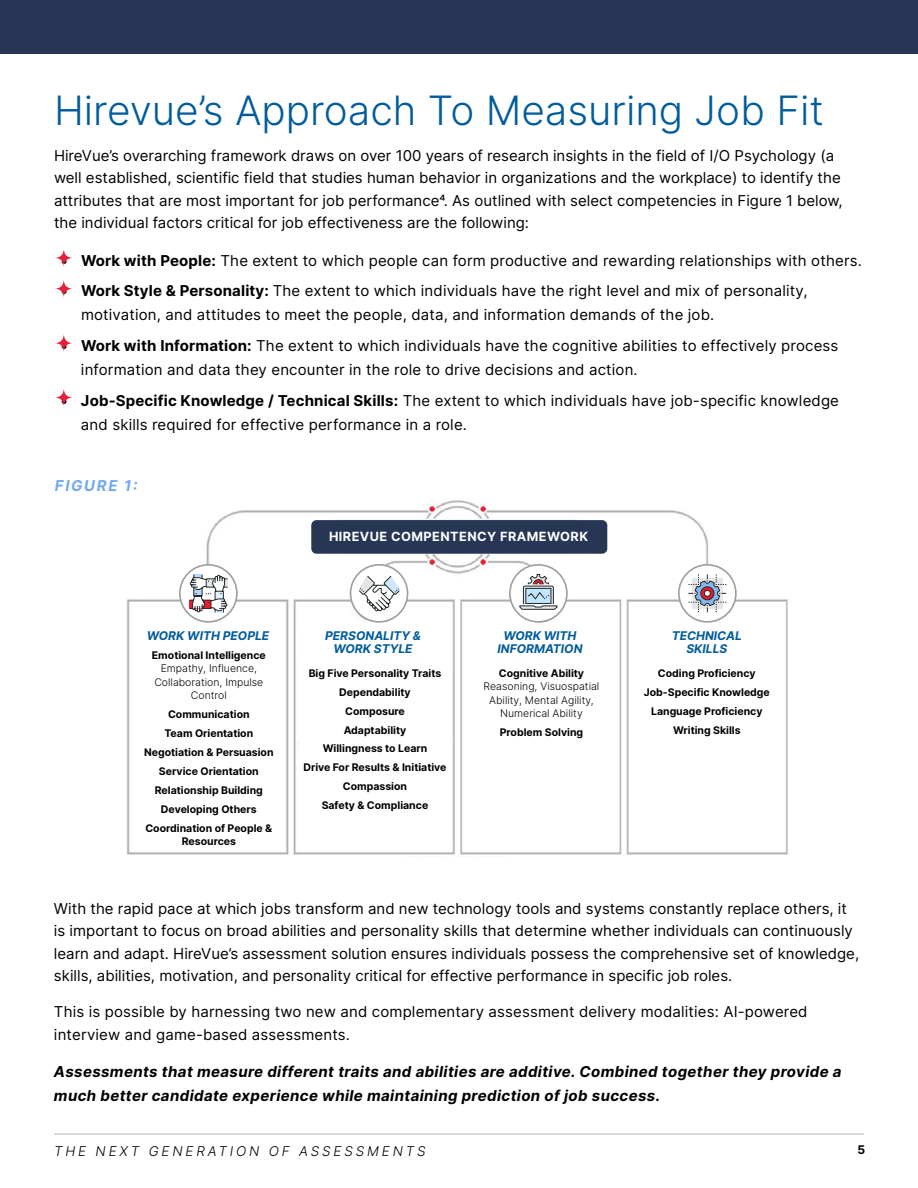
<style>
.page{position:relative;width:918px;height:1188px;background:#fff}
.page>*{position:absolute;margin:0;border:0;box-sizing:border-box;transform-origin:0 0}
.t1{font:300 40.5px "Inter";color:#005c9c}
.t2{font:15px/22.5px "Inter";color:#000}
.t3{font:italic 700 15px/24px "Inter";letter-spacing:.025em;color:#000}
.t4{font:italic 700 15px "Inter";letter-spacing:.11em;color:#73abf0}
.t5{font:italic 300 13.5px "Inter";letter-spacing:.21em;color:#000}
.t6{font:700 12.75px "Inter";letter-spacing:.035em;color:#fff}
.t7{font:italic 700 12px/13.5px "Inter";color:#005c9c;text-align:center}
.t8{font:700 12px "Inter";color:#000}
.t9{font:700 10.5px/18.9px "Inter";color:#000;text-align:center}
.t10{font:300 10.5px/13.5px "Inter";color:#000;text-align:center}
.s1{font-weight:700}
</style>
<div class="page">
<hr style="left:54px;top:1134px;width:810px;height:1px;background:#b3b4b5">
<div style="left:0;top:0;width:918px;height:54px;background:#263654"></div>
<svg style="left:54px;top:248px;width:20px;height:20px"></svg>
<svg style="left:54px;top:279px;width:20px;height:19px"></svg>
<svg style="left:54px;top:333px;width:20px;height:20px"></svg>
<svg style="left:54px;top:388px;width:20px;height:19px"></svg>
<img style="left:126px;top:500px;width:662px;height:355px">
<div style="left:311px;top:520px;width:296px;height:34px;background:#263654;border-radius:5px"></div>
<div style="left:180px;top:565px;width:57px;height:57px;background:#fff;border-radius:50%"></div>
<div style="left:179px;top:564px;width:59px;height:59px;border:2px solid #9d9fa2;border-radius:50%"></div>
<div style="left:351px;top:565px;width:57px;height:57px;background:#fff;border-radius:50%"></div>
<div style="left:350px;top:564px;width:58px;height:59px;border:2px solid #9d9fa2;border-radius:50%"></div>
<div style="left:510px;top:565px;width:57px;height:57px;background:#fff;border-radius:50%"></div>
<div style="left:509px;top:564px;width:59px;height:59px;border:2px solid #9d9fa2;border-radius:50%"></div>
<div style="left:679px;top:565px;width:57px;height:57px;background:#fff;border-radius:50%"></div>
<div style="left:678px;top:564px;width:59px;height:59px;border:2px solid #9d9fa2;border-radius:50%"></div>
<svg style="left:189px;top:574px;width:39px;height:39px"></svg>
<svg style="left:358px;top:575px;width:42px;height:37px"></svg>
<svg style="left:519px;top:574px;width:39px;height:36px"></svg>
<svg style="left:688px;top:574px;width:38px;height:38px"></svg>
<div style="left:133px;top:649px;width:152px;height:201px;background:#fff"></div>
<div style="left:132px;top:628px;width:152px;height:17px;background:#fff"></div>
<div style="left:297px;top:628px;width:152px;height:33px;background:#fff"></div>
<div style="left:464px;top:628px;width:152px;height:33px;background:#fff"></div>
<div style="left:631px;top:628px;width:152px;height:33px;background:#fff"></div>
<div style="left:299px;top:667px;width:152px;height:178px;background:#fff"></div>
<div style="left:465px;top:667px;width:153px;height:176px;background:#fff"></div>
<div style="left:631px;top:667px;width:152px;height:129px;background:#fff"></div>
<h1 class="t1" style="left:54px;top:81px;width:772px">Hirevue’s Approach To Measuring Job Fit</h1>
<p class="t2" style="left:54px;top:144px;width:790px">HireVue’s overarching framework draws on over 100 years of research insights in the field of I/O Psychology (a well established, scientific field that studies human behavior in organizations and the workplace) to identify the attributes that are most important for job performance4. As outlined with select competencies in Figure 1 below, the individual factors critical for job effectiveness are the following:</p>
<p class="t2" style="left:61px;top:249px;width:803px"><span class="s1">• Work with People:</span> The extent to which people can form productive and rewarding relationships with others.</p>
<p class="t2" style="left:81px;top:279px;width:728px;line-height:24px;text-indent:-20px"><span class="s1">• Work Style &amp; Personality:</span> The extent to which individuals have the right level and mix of personality, motivation, and attitudes to meet the people, data, and information demands of the job.</p>
<p class="t2" style="left:81px;top:333px;width:759px;line-height:24px;text-indent:-20px"><span class="s1">• Work with Information:</span> The extent to which individuals have the cognitive abilities to effectively process information and data they encounter in the role to drive decisions and action.</p>
<p class="t2" style="left:81px;top:388px;width:760px;line-height:24px;text-indent:-20px"><span class="s1">• Job-Specific Knowledge / Technical Skills:</span> The extent to which individuals have job-specific knowledge and skills required for effective performance in a role.</p>
<p class="t4" style="left:55px;top:475px;width:84px">FIGURE 1:</p>
<p class="t6" style="left:329px;top:528px;width:261px">HIREVUE COMPENTENCY FRAMEWORK</p>
<p class="t7" style="left:147px;top:628px;width:124px">WORK WITH PEOPLE</p>
<p class="t7" style="left:325px;top:628px;width:97px">PERSONALITY &amp;<br>WORK STYLE</p>
<p class="t7" style="left:497px;top:628px;width:87px">WORK WITH<br>INFORMATION</p>
<p class="t7" style="left:672px;top:628px;width:72px">TECHNICAL<br>SKILLS</p>
<p class="t9" style="left:303px;top:663px;width:145px">Big Five Personality Traits<br>Dependability<br>Composure<br>Adaptability<br>Willingness to Learn<br>Drive For Results &amp; Initiative<br>Compassion<br>Safety &amp; Compliance</p>
<p class="t9" style="left:499px;top:663px;width:87px">Cognitive Ability</p>
<p class="t9" style="left:152px;top:645px;width:115px">Emotional Intelligence</p>
<p class="t10" style="left:154px;top:662px;width:111px">Empathy, Influence,<br>Collaboration, Impulse<br>Control</p>
<p class="t9" style="left:144px;top:705px;width:131px">Communication<br>Team Orientation<br>Negotiation &amp; Persuasion<br>Service Orientation<br>Relationship Building<br>Developing Others<br>Coordination of People &amp;</p>
<p class="t9" style="left:182px;top:832px;width:56px">Resources</p>
<p class="t9" style="left:644px;top:663px;width:128px">Coding Proficiency<br>Job-Specific Knowledge<br>Language Proficiency<br>Writing Skills</p>
<p class="t10" style="left:484px;top:680px;width:117px">Reasoning, Visuospatial<br>Ability, Mental Agility,<br>Numerical Ability</p>
<p class="t9" style="left:500px;top:723px;width:85px">Problem Solving</p>
<p class="t2" style="left:54px;top:897px;width:807px">With the rapid pace at which jobs transform and new technology tools and systems constantly replace others, it is important to focus on broad abilities and personality skills that determine whether individuals can continuously learn and adapt. HireVue’s assessment solution ensures individuals possess the comprehensive set of knowledge, skills, abilities, motivation, and personality critical for effective performance in specific job roles.</p>
<p class="t2" style="left:54px;top:1000px;width:755px">This is possible by harnessing two new and complementary assessment delivery modalities: AI-powered interview and game-based assessments.</p>
<p class="t3" style="left:54px;top:1059px;width:789px">Assessments that measure different traits and abilities are additive. Combined together they provide a much better candidate experience while maintaining prediction of job success.</p>
<p class="t5" style="left:54px;top:1141px;width:373px">THE NEXT GENERATION OF ASSESSMENTS</p>
<p class="t8" style="left:857px;top:1141px;width:9px">5</p>
</div>
